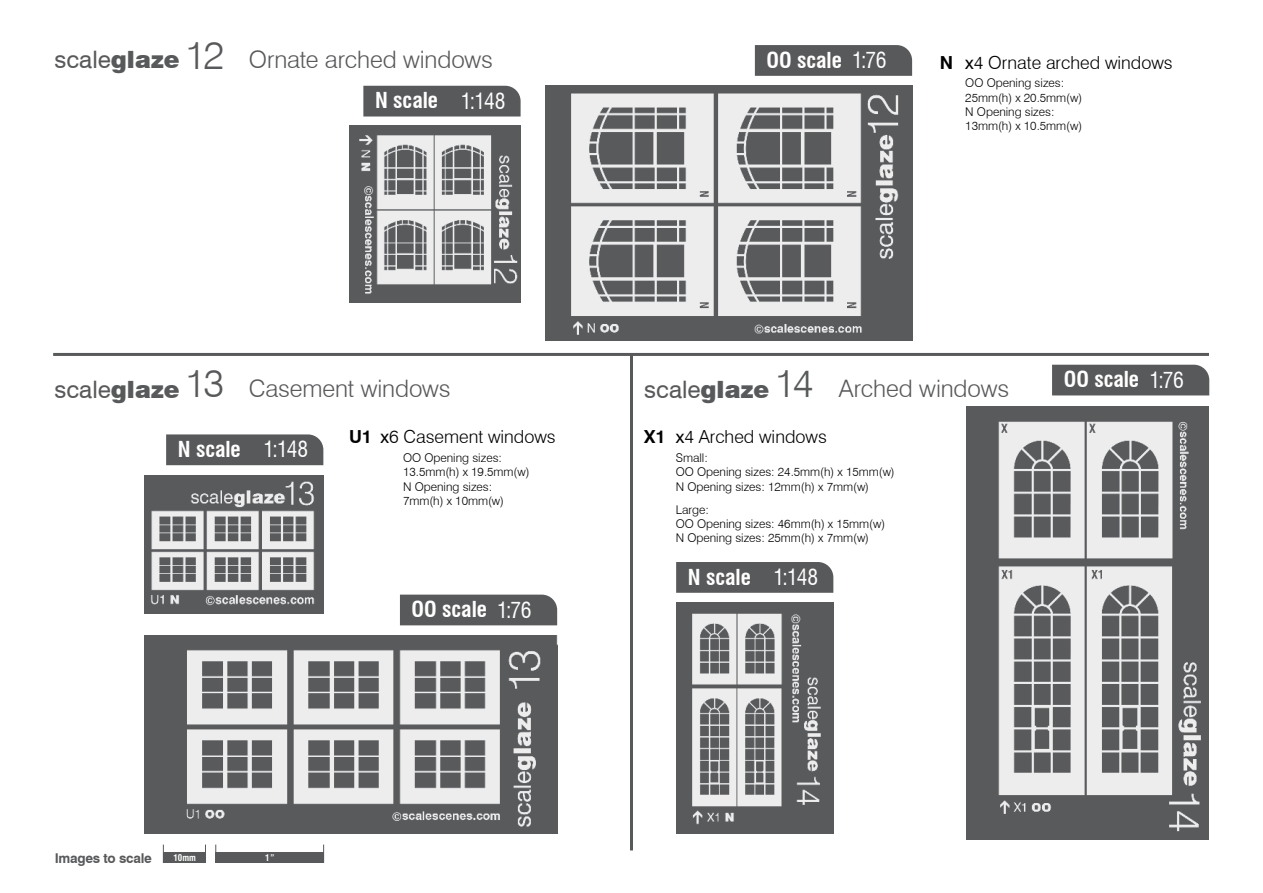
<style>
.page{position:relative;width:1263px;height:893px;background:#fff}
.page>*{position:absolute;margin:0;border:0;box-sizing:border-box;transform-origin:0 0}
.t1{font:300 24.15px "Swiss 721 BT";letter-spacing:-.005em;color:#58595b}
.t2{font:700 condensed 21.45px "Swiss 721 BT";color:#fff}
.t3{font:condensed 21.45px "Swiss 721 BT";color:#fff}
.t4{font:300 18px "Swiss 721 BT";color:#000}
.t5{font:700 13.5px "Swiss 721 BT";letter-spacing:-.02em;color:#58595b}
.t6{font:300 12px/14.4px "Swiss 721 BT";color:#000}
.t7{font:700 condensed 9px "Swiss 721 BT";color:#fff}
.s1{font-weight:400}
.s2{font-weight:900;font-size:23.85px}
.s3{font-size:39px}
.s4{font-weight:700}
</style>
<div class="page">
<div style="left:163px;top:852px;width:43px;height:11px;background:#58595b"></div>
<svg style="left:215px;top:844px;width:1px;height:19px"></svg>
<div style="left:216px;top:852px;width:108px;height:11px;background:#58595b"></div>
<img style="left:966px;top:406px;width:242px;height:434px">
<img style="left:676px;top:602px;width:157px;height:231px">
<img style="left:145px;top:635px;width:412px;height:198px">
<img style="left:145px;top:475px;width:178px;height:139px">
<div style="left:400px;top:595px;width:157px;height:30px;background:#58595b"></div>
<div style="left:166px;top:434px;width:157px;height:31px;background:#58595b"></div>
<div style="left:1052px;top:365px;width:157px;height:30px;background:#58595b"></div>
<div style="left:676px;top:562px;width:157px;height:31px;background:#58595b"></div>
<hr style="left:53px;top:353px;width:1156px;height:3px;background:#58595b">
<hr style="left:630px;top:355px;width:3px;height:495px;background:#58595b">
<img style="left:545px;top:85px;width:367px;height:255px">
<img style="left:349px;top:126px;width:171px;height:177px">
<svg style="left:755px;top:45px;width:157px;height:31px;background:#5a5b5d"></svg>
<div style="left:363px;top:86px;width:158px;height:31px;background:#58595b"></div>
<h1 class="t1" style="left:55px;top:45px;width:440px"><span class="s1">scale</span><span class="s2">glaze</span> <span class="s3">12</span> Ornate arched windows</h1>
<h2 class="t2" style="left:766px;top:47px;width:77px">OO scale</h2>
<h2 class="t2" style="left:375px;top:88px;width:65px">N scale</h2>
<h2 class="t3" style="left:461px;top:88px;width:46px">1:148</h2>
<h2 class="t3" style="left:852px;top:47px;width:36px">1:76</h2>
<h3 class="t4" style="left:940px;top:51px;width:234px"><span class="s4">N</span> <span class="s1">x</span>4 Ornate arched windows</h3>
<p class="t6" style="left:965px;top:76px;width:118px">OO Opening sizes:<br>25mm(h) x 20.5mm(w)<br>N Opening sizes:<br>13mm(h) x 10.5mm(w)</p>
<h1 class="t1" style="left:55px;top:374px;width:398px"><span class="s1">scale</span><span class="s2">glaze</span> <span class="s3">13</span> Casement windows</h1>
<h1 class="t1" style="left:644px;top:374px;width:366px"><span class="s1">scale</span><span class="s2">glaze</span> <span class="s3">14</span> Arched windows</h1>
<h2 class="t2" style="left:178px;top:436px;width:132px">N scale <span class="s1">1:148</span></h2>
<h3 class="t4" style="left:349px;top:426px;width:208px"><span class="s4">U1</span> <span class="s1">x</span>6 Casement windows</h3>
<p class="t6" style="left:403px;top:450px;width:128px">OO Opening sizes:<br>13.5mm(h) x 19.5mm(w)<br>N Opening sizes:<br>7mm(h) x 10mm(w)</p>
<h2 class="t2" style="left:412px;top:596px;width:122px">OO scale <span class="s1">1:76</span></h2>
<h3 class="t4" style="left:644px;top:426px;width:184px"><span class="s4">X1</span> <span class="s1">x</span>4 Arched windows</h3>
<p class="t6" style="left:676px;top:450px;width:220px">Small:<br>OO Opening sizes: 24.5mm(h) x 15mm(w)<br>N Opening sizes: 12mm(h) x 7mm(w)</p>
<p class="t6" style="left:676px;top:502px;width:211px">Large:<br>OO Opening sizes: 46mm(h) x 15mm(w)<br>N Opening sizes: 25mm(h) x 7mm(w)</p>
<h2 class="t2" style="left:688px;top:564px;width:132px">N scale <span class="s1">1:148</span></h2>
<h2 class="t2" style="left:1064px;top:367px;width:122px">OO scale <span class="s1">1:76</span></h2>
<p class="t5" style="left:55px;top:850px;width:99px">Images to scale</p>
<p class="t7" style="left:173px;top:852px;width:24px">10mm</p>
<p class="t7" style="left:265px;top:852px;width:11px">1”</p>
</div>
